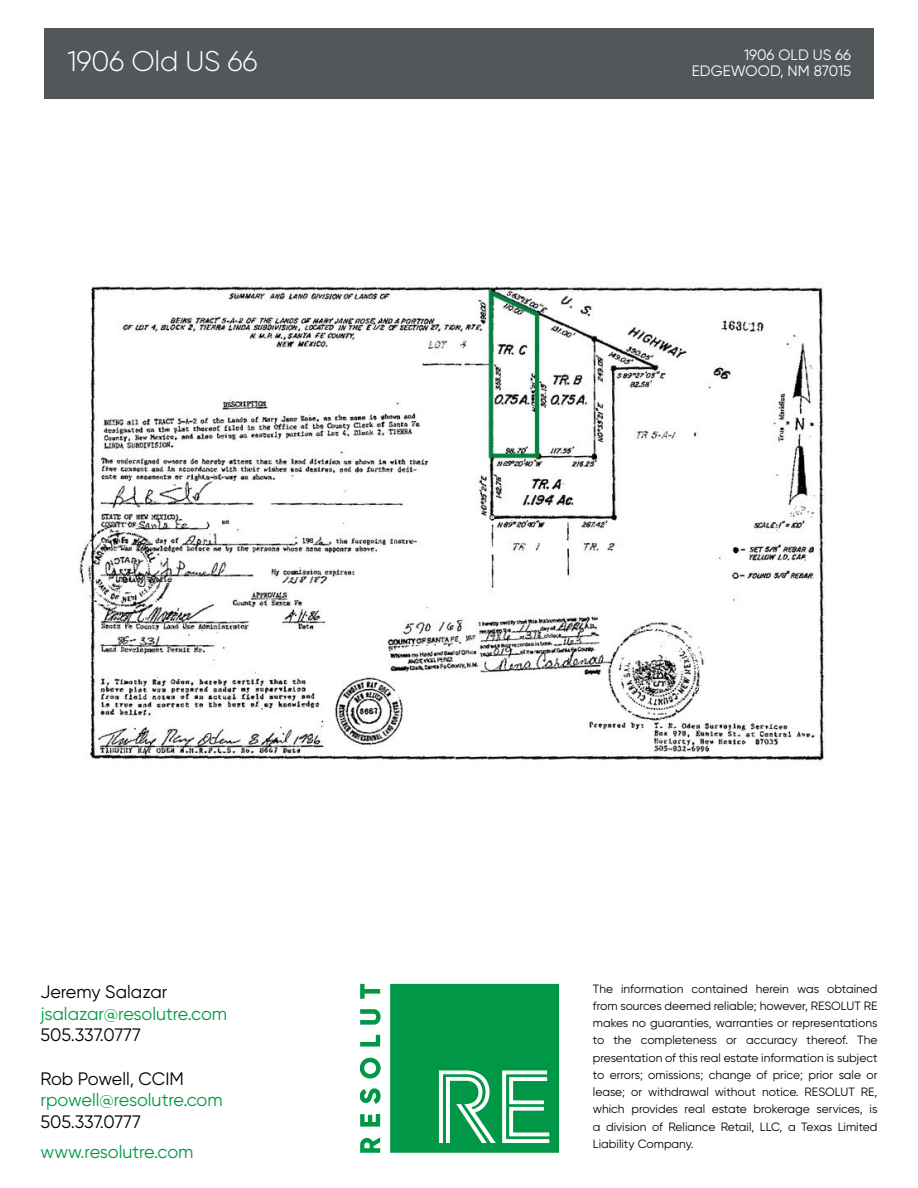
<style>
.page{position:relative;width:918px;height:1188px;background:#fff}
.page>*{position:absolute;margin:0;border:0;box-sizing:border-box;transform-origin:0 0}
.t1{font:300 28.5px "Gilroy";letter-spacing:-.01em;color:#fff}
.t2{font:18px "Gilroy";color:#009846}
.t3{font:18px "Gilroy";color:#000}
.t4{font:15px/16.5px "Gilroy";letter-spacing:.01em;color:#fff;text-align:right}
.t5{font:12px/17.2px "Gilroy";color:#000;text-align:justify}
</style>
<div class="page">
<svg style="left:360px;top:984px;width:199px;height:169px"></svg>
<div style="left:44px;top:28px;width:830px;height:70px;background:#52575a"></div>
<img style="left:79px;top:284px;width:747px;height:477px">
<h1 class="t1" style="left:67px;top:43px;width:192px">1906 Old US 66</h1>
<p class="t4" style="left:692px;top:46px;width:161px">1906 OLD US 66<br>EDGEWOOD, NM 87015</p>
<h2 class="t3" style="left:40px;top:981px;width:128px">Jeremy Salazar</h2>
<h2 class="t2" style="left:40px;top:1003px;width:188px">jsalazar@resolutre.com</h2>
<h2 class="t3" style="left:40px;top:1024px;width:102px">505.337.0777</h2>
<h2 class="t3" style="left:40px;top:1067px;width:145px">Rob Powell, CCIM</h2>
<h2 class="t2" style="left:40px;top:1089px;width:184px">rpowell@resolutre.com</h2>
<h2 class="t3" style="left:40px;top:1111px;width:102px">505.337.0777</h2>
<h2 class="t2" style="left:40px;top:1141px;width:155px">www.resolutre.com</h2>
<p class="t5" style="left:593px;top:980px;width:286px">The information contained herein was obtained from sources deemed reliable; however, RESOLUT RE makes no guaranties, warranties or representations to the completeness or accuracy thereof. The presentation of this real estate information is subject to errors; omissions; change of price; prior sale or lease; or withdrawal without notice. RESOLUT RE, which provides real estate brokerage services, is a division of Reliance Retail, LLC, a Texas Limited Liability Company.</p>
</div>
